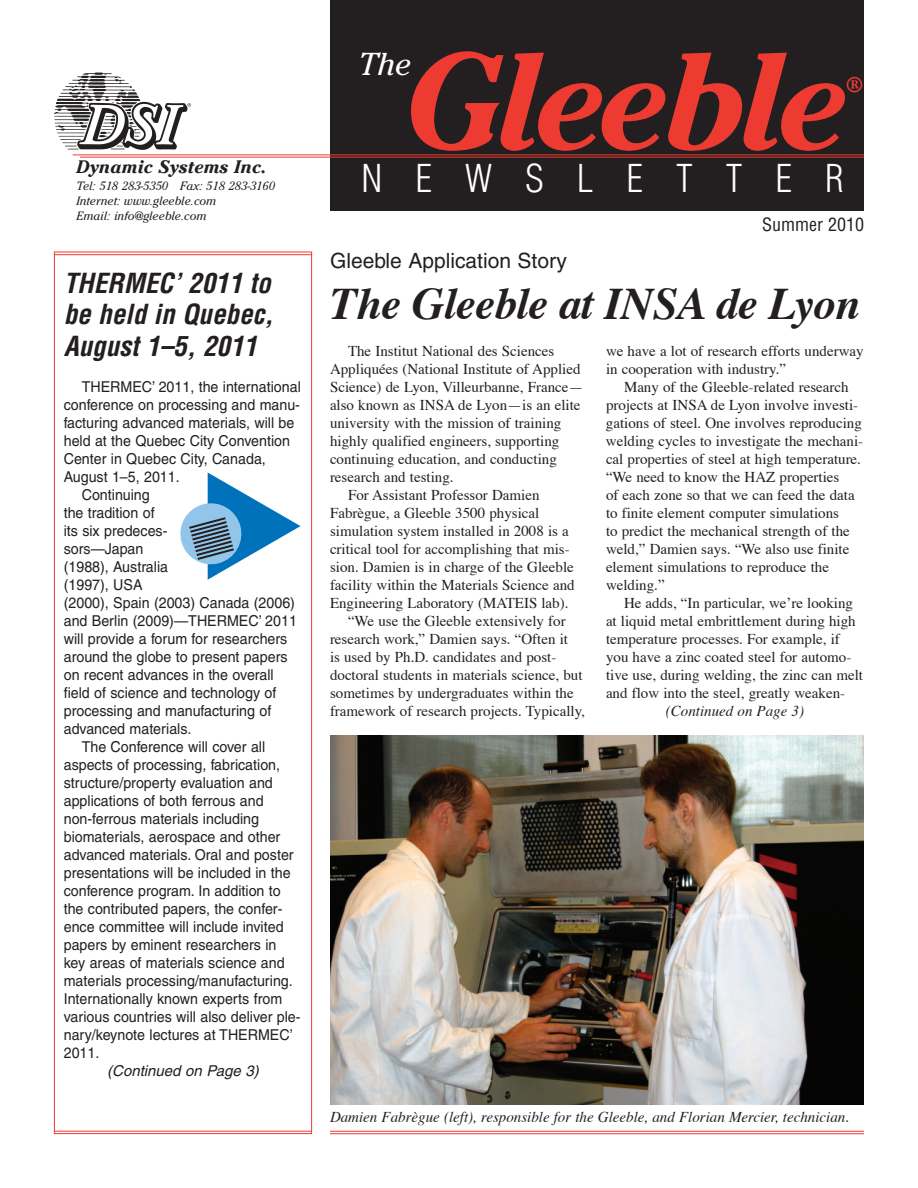
<style>
.page{position:relative;width:918px;height:1188px;background:#fff}
.page>*{position:absolute;margin:0;border:0;box-sizing:border-box;transform-origin:0 0}
.t1{font:italic 700 135px "Cheltenham";letter-spacing:-.05em;color:#ee3b32}
.t2{font:italic 700 45px "Times";letter-spacing:-.015em;color:#231f20}
.t3{font:300 condensed 37.5px "Helvetica";letter-spacing:.88em;color:#fff}
.t4{font:italic 31.5px "Cheltenham";color:#fff}
.t5{font:italic 700 condensed 27px/31.5px "Helvetica";color:#231f20;text-align:justify}
.t6{font:21px "Helvetica";color:#231f20}
.t7{font:italic 700 21px "Cheltenham";color:#ee3b32}
.t8{font:italic 700 18px "Cheltenham";color:#231f20}
.t9{font:condensed 18px "Helvetica";color:#231f20}
.t10{font:15px/18px "Times";color:#231f20}
.t11{font:15px "Helvetica";color:#231f20;scale:.95 1}
.t12{font:italic 15px "Times";color:#231f20}
.t13{font:italic 15px "Helvetica";color:#231f20}
.t14{font:italic 12px/15px "Cheltenham";color:#231f20}
</style>
<div class="page">
<div style="left:330px;top:0;width:534px;height:212px;background:#231f20"></div>
<hr style="left:73px;top:154px;width:257px;height:1px;background:#ee3b32">
<hr style="left:330px;top:154px;width:534px;height:1px;background:#ee3b32">
<hr style="left:80px;top:157px;width:250px;height:1px;background:#ee3b32">
<hr style="left:330px;top:157px;width:534px;height:1px;background:#ee3b32">
<img style="left:54px;top:72px;width:137px;height:78px">
<hr style="left:54px;top:1131px;width:258px;height:1px;background:#ee3b32">
<hr style="left:54px;top:254px;width:258px;height:1px;background:#ee3b32">
<hr style="left:330px;top:1131px;width:534px;height:1px;background:#ee3b32">
<hr style="left:330px;top:1133px;width:534px;height:1px;background:#ee3b32">
<img style="left:330px;top:735px;width:534px;height:370px">
<svg style="left:180px;top:473px;width:121px;height:107px"></svg>
<p class="t8" style="left:76px;top:157px;width:192px">Dynamic Systems Inc.</p>
<p class="t14" style="left:76px;top:178px;width:200px">Tel: 518 283-5350 Fax: 518 283-3160<br>Internet: www.gleeble.com<br>Email: info@gleeble.com</p>
<h3 class="t5" style="left:64px;top:267px;width:211px">THERMEC’ 2011 to be held in Quebec, August 1–5, 2011</h3>
<p class="t11" style="left:82px;top:378px;width:232px">THERMEC’ 2011, the international</p>
<p class="t11" style="left:64px;top:396px;width:250px">conference on processing and manu-</p>
<p class="t11" style="left:64px;top:414px;width:244px">facturing advanced materials, will be</p>
<p class="t11" style="left:64px;top:432px;width:240px">held at the Quebec City Convention</p>
<p class="t11" style="left:64px;top:450px;width:214px">Center in Quebec City, Canada,</p>
<p class="t11" style="left:64px;top:468px;width:124px">August 1–5, 2011.</p>
<p class="t11" style="left:82px;top:486px;width:73px">Continuing</p>
<p class="t11" style="left:64px;top:504px;width:97px">the tradition of</p>
<p class="t11" style="left:64px;top:522px;width:111px">its six predeces-</p>
<p class="t11" style="left:64px;top:540px;width:85px">sors—Japan</p>
<p class="t11" style="left:64px;top:558px;width:111px">(1988), Australia</p>
<p class="t11" style="left:64px;top:576px;width:84px">(1997), USA</p>
<p class="t11" style="left:64px;top:594px;width:245px">(2000), Spain (2003) Canada (2006)</p>
<p class="t11" style="left:64px;top:612px;width:247px">and Berlin (2009)—THERMEC’ 2011</p>
<p class="t11" style="left:64px;top:630px;width:237px">will provide a forum for researchers</p>
<p class="t11" style="left:64px;top:648px;width:237px">around the globe to present papers</p>
<p class="t11" style="left:64px;top:666px;width:223px">on recent advances in the overall</p>
<p class="t11" style="left:64px;top:684px;width:225px">field of science and technology of</p>
<p class="t11" style="left:64px;top:702px;width:220px">processing and manufacturing of</p>
<p class="t11" style="left:64px;top:720px;width:136px">advanced materials.</p>
<p class="t11" style="left:82px;top:738px;width:195px">The Conference will cover all</p>
<p class="t11" style="left:64px;top:756px;width:229px">aspects of processing, fabrication,</p>
<p class="t11" style="left:64px;top:774px;width:222px">structure/property evaluation and</p>
<p class="t11" style="left:64px;top:792px;width:212px">applications of both ferrous and</p>
<p class="t11" style="left:64px;top:810px;width:207px">non-ferrous materials including</p>
<p class="t11" style="left:64px;top:828px;width:230px">biomaterials, aerospace and other</p>
<p class="t11" style="left:64px;top:846px;width:244px">advanced materials. Oral and poster</p>
<p class="t11" style="left:64px;top:864px;width:240px">presentations will be included in the</p>
<p class="t11" style="left:64px;top:882px;width:230px">conference program. In addition to</p>
<p class="t11" style="left:64px;top:900px;width:232px">the contributed papers, the confer-</p>
<p class="t11" style="left:64px;top:918px;width:233px">ence committee will include invited</p>
<p class="t11" style="left:64px;top:936px;width:225px">papers by eminent researchers in</p>
<p class="t11" style="left:64px;top:954px;width:234px">key areas of materials science and</p>
<p class="t11" style="left:64px;top:972px;width:243px">materials processing/manufacturing.</p>
<p class="t11" style="left:64px;top:990px;width:231px">Internationally known experts from</p>
<p class="t11" style="left:64px;top:1008px;width:251px">various countries will also deliver ple-</p>
<p class="t11" style="left:64px;top:1026px;width:243px">nary/keynote lectures at THERMEC’</p>
<p class="t11" style="left:64px;top:1044px;width:39px">2011.</p>
<p class="t13" style="left:107px;top:1062px;width:153px">(Continued on Page 3)</p>
<h3 class="t4" style="left:358px;top:46px;width:54px">The</h3>
<h1 class="t1" style="left:403px;top:22px;width:447px">Gleeble</h1>
<h3 class="t7" style="left:846px;top:72px;width:17px">®</h3>
<h3 class="t3" style="left:362px;top:155px;width:484px">NEWSLETTER</h3>
<p class="t9" style="left:762px;top:213px;width:103px">Summer 2010</p>
<h3 class="t6" style="left:330px;top:249px;width:239px">Gleeble Application Story</h3>
<h2 class="t2" style="left:330px;top:262px;width:532px">The Gleeble at INSA de Lyon</h2>
<p class="t10" style="left:348px;top:340px;width:208px">The Institut National des Sciences</p>
<p class="t10" style="left:330px;top:358px;width:252px">Appliquées (National Institute of Applied</p>
<p class="t10" style="left:330px;top:376px;width:255px">Science) de Lyon, Villeurbanne, France—</p>
<p class="t10" style="left:330px;top:394px;width:252px">also known as INSA de Lyon—is an elite</p>
<p class="t10" style="left:330px;top:412px;width:233px">university with the mission of training</p>
<p class="t10" style="left:330px;top:430px;width:231px">highly qualified engineers, supporting</p>
<p class="t10" style="left:330px;top:448px;width:228px">continuing education, and conducting</p>
<p class="t10" style="left:330px;top:466px;width:125px">research and testing.</p>
<p class="t10" style="left:348px;top:484px;width:193px">For Assistant Professor Damien</p>
<p class="t10" style="left:330px;top:502px;width:211px">Fabrègue, a Gleeble 3500 physical</p>
<p class="t10" style="left:330px;top:520px;width:240px">simulation system installed in 2008 is a</p>
<p class="t10" style="left:330px;top:538px;width:241px">critical tool for accomplishing that mis-</p>
<p class="t10" style="left:330px;top:556px;width:245px">sion. Damien is in charge of the Gleeble</p>
<p class="t10" style="left:330px;top:574px;width:246px">facility within the Materials Science and</p>
<p class="t10" style="left:330px;top:592px;width:240px">Engineering Laboratory (MATEIS lab).</p>
<p class="t10" style="left:348px;top:610px;width:219px">“We use the Gleeble extensively for</p>
<p class="t10" style="left:330px;top:628px;width:240px">research work,” Damien says. “Often it</p>
<p class="t10" style="left:330px;top:646px;width:228px">is used by Ph.D. candidates and post-</p>
<p class="t10" style="left:330px;top:664px;width:254px">doctoral students in materials science, but</p>
<p class="t10" style="left:330px;top:682px;width:245px">sometimes by undergraduates within the</p>
<p class="t10" style="left:330px;top:700px;width:256px">framework of research projects. Typically,</p>
<p class="t10" style="left:606px;top:340px;width:259px">we have a lot of research efforts underway in cooperation with industry.”</p>
<p class="t10" style="left:606px;top:376px;width:259px;text-indent:18px">Many of the Gleeble-related research projects at INSA de Lyon involve investi&shy;gations of steel. One involves reproducing welding cycles to investigate the mechani&shy;cal properties of steel at high temperature. “We need to know the HAZ properties<br>of each zone so that we can feed the data to finite element computer simulations<br>to predict the mechanical strength of the weld,” Damien says. “We also use finite element simulations to reproduce the welding.”</p>
<p class="t10" style="left:606px;top:592px;width:259px;text-indent:18px">He adds, “In particular, we’re looking at liquid metal embrittlement during high temperature processes. For example, if you have a zinc coated steel for automo&shy;tive use, during welding, the zinc can melt and flow into the steel, greatly weaken-</p>
<p class="t12" style="left:666px;top:697px;width:140px">(Continued on Page 3)</p>
<p class="t12" style="left:330px;top:1103px;width:521px">Damien Fabrègue (left), responsible for the Gleeble, and Florian Mercier, technician.</p>
</div>
